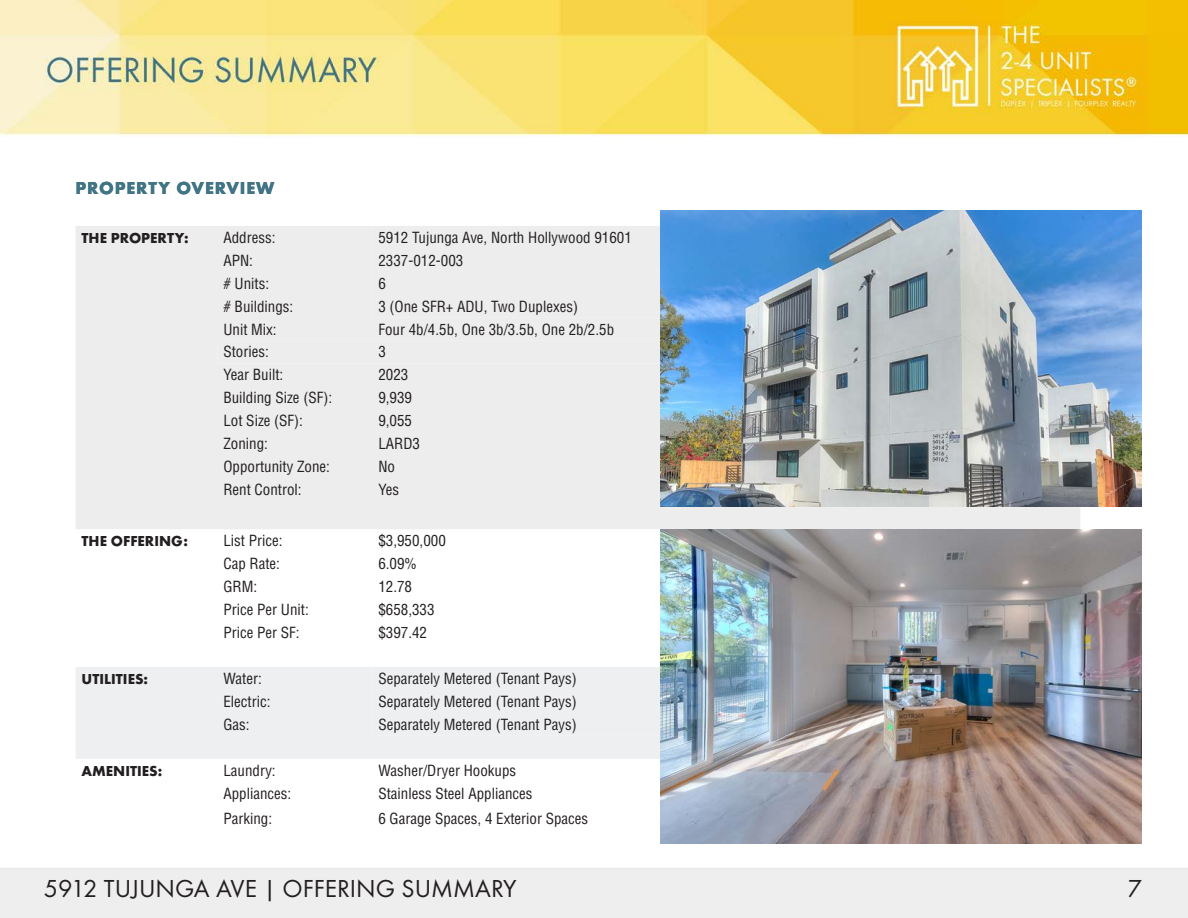
<style>
.page{position:relative;width:1188px;height:918px;background:#fff}
.page>*{position:absolute;margin:0;border:0;box-sizing:border-box;transform-origin:0 0}
.t1{font:25.5px "Futura TOT";color:#231f20}
.t2{font:700 18px "Futura TOT";letter-spacing:.05em;color:#417485}
.t3{font:condensed 15px "Helvetica LT Std";color:#231f20}
.t4{font:700 15px "Futura TOT";color:#231f20}
</style>
<div class="page">
<img style="left:0;top:0;width:1188px;height:918px">
<div style="left:76px;top:226px;width:1004px;height:303px;background:#ededed"></div>
<div style="left:372px;top:226px;width:288px;height:92px;background:#ededed"></div>
<div style="left:217px;top:341px;width:443px;height:23px;background:#ededed"></div>
<div style="left:76px;top:667px;width:584px;height:92px;background:#edeff0"></div>
<div style="left:372px;top:667px;width:288px;height:69px;background:#edeff0"></div>
<img style="left:660px;top:211px;width:482px;height:295px">
<img style="left:660px;top:530px;width:482px;height:314px">
<p class="t2" style="left:76px;top:177px;width:200px">PROPERTY OVERVIEW</p>
<p class="t4" style="left:82px;top:229px;width:109px">THE PROPERTY:</p>
<p class="t3" style="left:223px;top:228px;width:54px">Address:</p>
<p class="t3" style="left:378px;top:228px;width:255px">5912 Tujunga Ave, North Hollywood 91601</p>
<p class="t3" style="left:223px;top:251px;width:31px">APN:</p>
<p class="t3" style="left:378px;top:251px;width:86px">2337-012-003</p>
<p class="t3" style="left:223px;top:274px;width:47px"># Units:</p>
<p class="t3" style="left:378px;top:274px;width:9px">6</p>
<p class="t3" style="left:223px;top:297px;width:71px"># Buildings:</p>
<p class="t3" style="left:378px;top:297px;width:201px">3 (One SFR+ ADU, Two Duplexes)</p>
<p class="t3" style="left:223px;top:320px;width:55px">Unit Mix:</p>
<p class="t3" style="left:378px;top:320px;width:237px">Four 4b/4.5b, One 3b/3.5b, One 2b/2.5b</p>
<p class="t3" style="left:223px;top:343px;width:47px">Stories:</p>
<p class="t3" style="left:378px;top:343px;width:9px">3</p>
<p class="t3" style="left:223px;top:366px;width:61px">Year Built:</p>
<p class="t3" style="left:378px;top:366px;width:31px">2023</p>
<p class="t3" style="left:223px;top:388px;width:110px">Building Size (SF):</p>
<p class="t3" style="left:378px;top:388px;width:35px">9,939</p>
<p class="t3" style="left:223px;top:411px;width:81px">Lot Size (SF):</p>
<p class="t3" style="left:378px;top:411px;width:35px">9,055</p>
<p class="t3" style="left:223px;top:434px;width:46px">Zoning:</p>
<p class="t3" style="left:378px;top:434px;width:43px">LARD3</p>
<p class="t3" style="left:223px;top:457px;width:108px">Opportunity Zone:</p>
<p class="t3" style="left:378px;top:457px;width:18px">No</p>
<p class="t3" style="left:223px;top:480px;width:80px">Rent Control:</p>
<p class="t3" style="left:378px;top:480px;width:22px">Yes</p>
<p class="t4" style="left:82px;top:532px;width:108px">THE OFFERING:</p>
<p class="t3" style="left:223px;top:531px;width:61px">List Price:</p>
<p class="t3" style="left:378px;top:531px;width:69px">$3,950,000</p>
<p class="t3" style="left:223px;top:554px;width:58px">Cap Rate:</p>
<p class="t3" style="left:378px;top:554px;width:40px">6.09%</p>
<p class="t3" style="left:223px;top:577px;width:35px">GRM:</p>
<p class="t3" style="left:378px;top:577px;width:35px">12.78</p>
<p class="t3" style="left:223px;top:600px;width:87px">Price Per Unit:</p>
<p class="t3" style="left:378px;top:600px;width:58px">$658,333</p>
<p class="t3" style="left:223px;top:623px;width:78px">Price Per SF:</p>
<p class="t3" style="left:378px;top:623px;width:50px">$397.42</p>
<p class="t4" style="left:82px;top:670px;width:68px">UTILITIES:</p>
<p class="t3" style="left:223px;top:669px;width:40px">Water:</p>
<p class="t3" style="left:378px;top:669px;width:200px">Separately Metered (Tenant Pays)</p>
<p class="t3" style="left:223px;top:692px;width:49px">Electric:</p>
<p class="t3" style="left:378px;top:692px;width:200px">Separately Metered (Tenant Pays)</p>
<p class="t3" style="left:223px;top:715px;width:28px">Gas:</p>
<p class="t3" style="left:378px;top:715px;width:200px">Separately Metered (Tenant Pays)</p>
<p class="t4" style="left:82px;top:761px;width:82px">AMENITIES:</p>
<p class="t3" style="left:223px;top:761px;width:54px">Laundry:</p>
<p class="t3" style="left:378px;top:761px;width:139px">Washer/Dryer Hookups</p>
<p class="t3" style="left:223px;top:784px;width:69px">Appliances:</p>
<p class="t3" style="left:378px;top:784px;width:156px">Stainless Steel Appliances</p>
<p class="t3" style="left:223px;top:809px;width:50px">Parking:</p>
<p class="t3" style="left:378px;top:809px;width:211px">6 Garage Spaces, 4 Exterior Spaces</p>
<p class="t1" style="left:44px;top:874px;width:474px">5912 TUJUNGA AVE | OFFERING SUMMARY</p>
<p class="t1" style="left:1128px;top:874px;width:16px">7</p>
</div>
